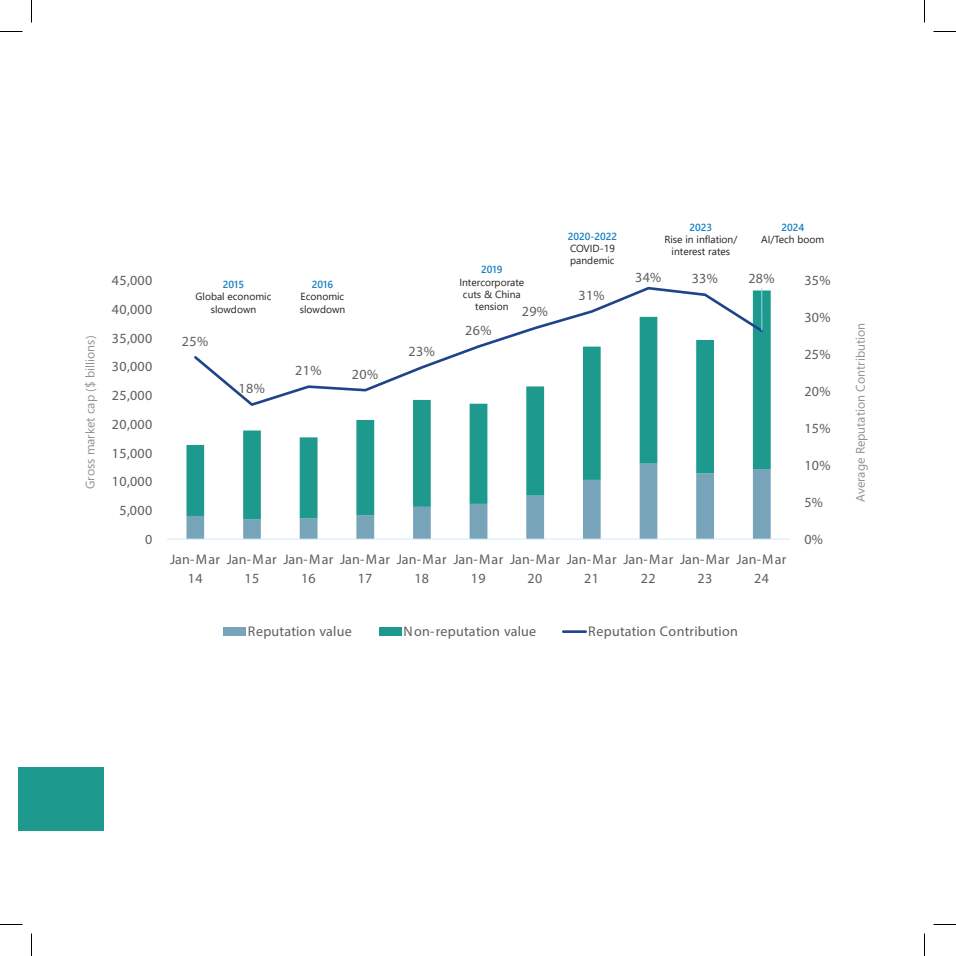
<style>
.page{position:relative;width:956px;height:956px;background:#fff}
.page>*{position:absolute;margin:0;border:0;box-sizing:border-box;transform-origin:0 0}
.t1{font:14.1px/18.6px "Myriad Pro";letter-spacing:.025em;color:#5d5e5f;text-align:center}
.t2{font:12.3px "Segoe UI";color:#90908f}
.t3{font:10.2px/12.3px "Segoe UI";color:#231f20;text-align:center}
.t4{font:600 10.2px "Segoe UI";color:#1681c4}
</style>
<div class="page">
<div style="left:19px;top:767px;width:85px;height:64px;background:#1d9a8d"></div>
<svg style="left:186px;top:519px;width:585px;height:20px"></svg>
<svg style="left:186px;top:290px;width:585px;height:229px"></svg>
<hr style="left:167px;top:539px;width:623px;height:1px;background:#d0edfb">
<svg style="left:192px;top:286px;width:573px;height:122px"></svg>
<hr style="left:761px;top:288px;width:1px;height:43px;background:#96d8f6">
<div style="left:223px;top:627px;width:22px;height:9px;background:#77a4b8"></div>
<div style="left:379px;top:627px;width:22px;height:9px;background:#1d9a8d"></div>
<hr style="left:563px;top:630px;width:23px;height:3px;background:#1e4389">
<svg style="left:0;top:31px;width:22px;height:1px"></svg>
<svg style="left:933px;top:31px;width:23px;height:1px"></svg>
<svg style="left:0;top:924px;width:22px;height:1px"></svg>
<svg style="left:933px;top:924px;width:23px;height:1px"></svg>
<svg style="left:31px;top:0;width:1px;height:23px"></svg>
<svg style="left:31px;top:933px;width:1px;height:23px"></svg>
<svg style="left:924px;top:0;width:1px;height:23px"></svg>
<svg style="left:924px;top:933px;width:1px;height:23px"></svg>
<p class="t2" style="left:78px;top:489px;width:155px;rotate:-90deg">Gross market cap ($ billions)</p>
<p class="t1" style="left:112px;top:271px;width:42px">45,000</p>
<p class="t1" style="left:112px;top:300px;width:42px">40,000</p>
<p class="t1" style="left:112px;top:328px;width:42px">35,000</p>
<p class="t1" style="left:112px;top:357px;width:42px">30,000</p>
<p class="t1" style="left:112px;top:386px;width:42px">25,000</p>
<p class="t1" style="left:112px;top:415px;width:42px">20,000</p>
<p class="t1" style="left:112px;top:443px;width:42px">15,000</p>
<p class="t1" style="left:112px;top:472px;width:42px">10,000</p>
<p class="t1" style="left:119px;top:501px;width:34px">5,000</p>
<p class="t1" style="left:145px;top:530px;width:9px">0</p>
<p class="t4" style="left:223px;top:275px;width:23px">2015</p>
<p class="t3" style="left:195px;top:290px;width:77px">Global economic slowdown</p>
<p class="t1" style="left:182px;top:331px;width:28px">25%</p>
<p class="t1" style="left:239px;top:379px;width:28px">18%</p>
<p class="t4" style="left:312px;top:275px;width:23px">2016</p>
<p class="t3" style="left:300px;top:290px;width:47px;text-align:left">Economic slowdown</p>
<p class="t1" style="left:295px;top:361px;width:28px">21%</p>
<p class="t1" style="left:352px;top:364px;width:28px">20%</p>
<p class="t1" style="left:409px;top:342px;width:28px">23%</p>
<p class="t4" style="left:481px;top:260px;width:23px">2019</p>
<p class="t3" style="left:459px;top:275px;width:66px">Intercorporate cuts &amp; China tension</p>
<p class="t1" style="left:522px;top:302px;width:28px">29%</p>
<p class="t1" style="left:465px;top:321px;width:28px">26%</p>
<p class="t4" style="left:568px;top:226px;width:51px">2020-2022</p>
<p class="t3" style="left:570px;top:241px;width:46px;text-align:left">COVID-19 pandemic</p>
<p class="t1" style="left:578px;top:286px;width:28px">31%</p>
<p class="t4" style="left:689px;top:218px;width:24px">2023</p>
<p class="t3" style="left:664px;top:232px;width:75px">Rise in inflation/ interest rates</p>
<p class="t4" style="left:781px;top:218px;width:24px">2024</p>
<p class="t3" style="left:761px;top:232px;width:65px">AI/Tech boom</p>
<p class="t1" style="left:635px;top:268px;width:28px">34%</p>
<p class="t1" style="left:692px;top:269px;width:28px">33%</p>
<p class="t1" style="left:748px;top:269px;width:28px">28%</p>
<p class="t1" style="left:804px;top:271px;width:28px">35%</p>
<p class="t1" style="left:804px;top:308px;width:28px">30%</p>
<p class="t1" style="left:804px;top:345px;width:28px">25%</p>
<p class="t1" style="left:804px;top:382px;width:28px">20%</p>
<p class="t1" style="left:804px;top:419px;width:28px">15%</p>
<p class="t1" style="left:804px;top:456px;width:28px">10%</p>
<p class="t1" style="left:804px;top:493px;width:20px">5%</p>
<p class="t1" style="left:804px;top:530px;width:20px">0%</p>
<p class="t1" style="left:170px;top:550px;width:51px">Jan-Mar<br>14</p>
<p class="t1" style="left:227px;top:550px;width:51px">Jan-Mar<br>15</p>
<p class="t1" style="left:284px;top:550px;width:51px">Jan-Mar<br>16</p>
<p class="t1" style="left:340px;top:550px;width:51px">Jan-Mar<br>17</p>
<p class="t1" style="left:397px;top:550px;width:51px">Jan-Mar<br>18</p>
<p class="t1" style="left:453px;top:550px;width:51px">Jan-Mar<br>19</p>
<p class="t1" style="left:510px;top:550px;width:51px">Jan-Mar<br>20</p>
<p class="t1" style="left:567px;top:550px;width:51px">Jan-Mar<br>21</p>
<p class="t1" style="left:623px;top:550px;width:51px">Jan-Mar<br>22</p>
<p class="t1" style="left:680px;top:550px;width:51px">Jan-Mar<br>23</p>
<p class="t1" style="left:737px;top:550px;width:51px">Jan-Mar<br>24</p>
<p class="t1" style="left:248px;top:622px;width:105px">Reputation value</p>
<p class="t1" style="left:404px;top:622px;width:134px">Non-reputation value</p>
<p class="t1" style="left:588px;top:622px;width:151px">Reputation Contribution</p>
<p class="t2" style="left:849px;top:502px;width:180px;rotate:-90deg">Average Reputation Contribution</p>
</div>
